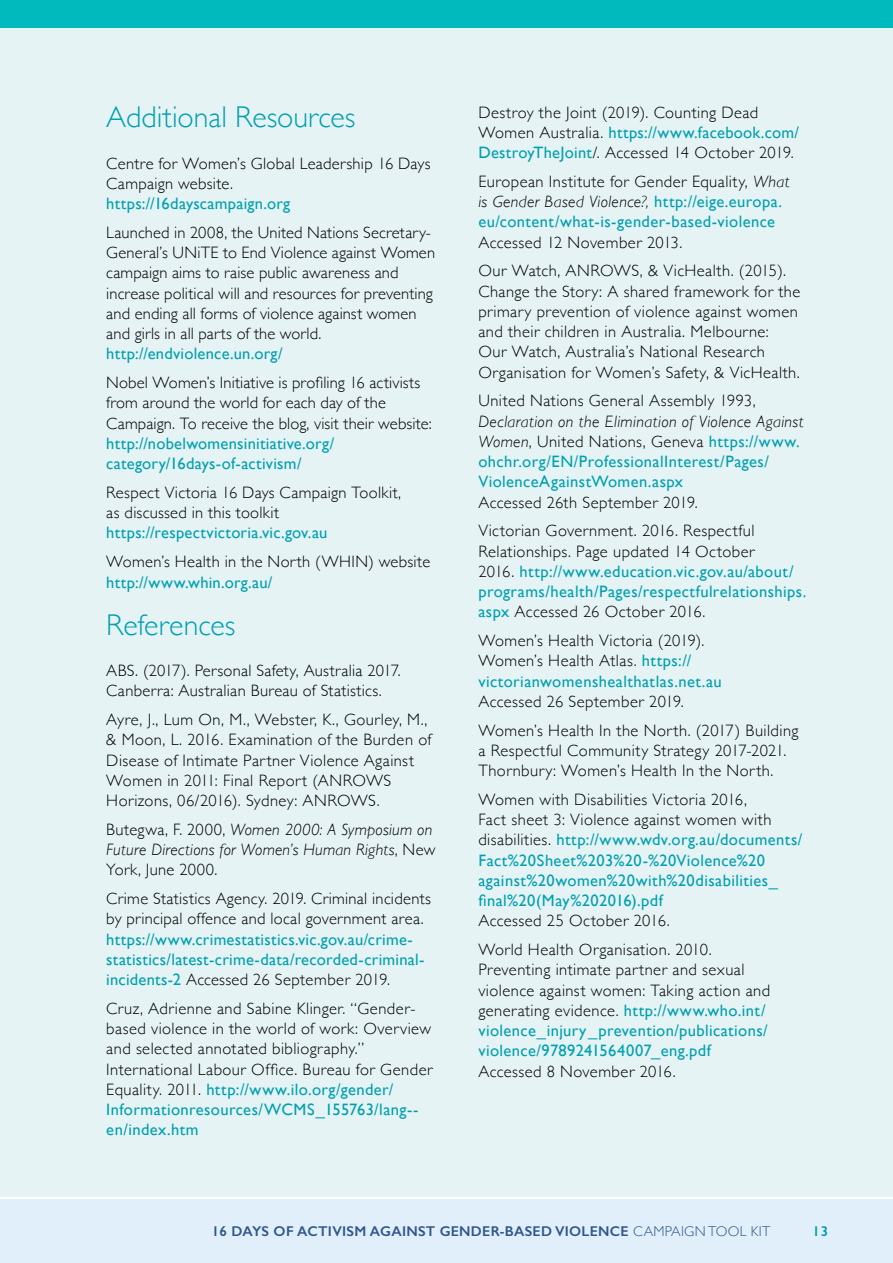
<style>
.page{position:relative;width:893px;height:1263px;background:#fff}
.page>*{position:absolute;margin:0;border:0;box-sizing:border-box;transform-origin:0 0}
.t1{font:300 30px "Gill Sans";color:#00a0af}
.t2{font:300 16.5px/20.2px "Gill Sans";letter-spacing:.025em;color:#000}
.t3{font:16.5px/20.2px "Gill Sans";letter-spacing:.02em;color:#00a0af}
.t4{font:300 16.5px/20.2px "Gill Sans";letter-spacing:.005em;color:#000}
.t5{font:italic 300 16.5px/20.2px "Gill Sans";letter-spacing:.015em;color:#000}
.t6{font:600 14.25px "Gill Sans";letter-spacing:.02em;color:#30578a}
.t7{font:600 14.25px "Gill Sans";color:#00a0af}
.s1{font-style:normal}
.s2{font-weight:300;color:#000}
.s3{font-weight:400;color:#00a0af}
.s4{font-weight:300;font-style:italic;color:#000}
.s5{font-weight:300}
</style>
<div class="page">
<div style="left:0;top:0;width:893px;height:28px;background:#00babd"></div>
<div style="left:0;top:28px;width:893px;height:1168px;background:#e6f3f4"></div>
<div style="left:1px;top:1199px;width:892px;height:64px;background:#e0effa"></div>
<hr style="left:0;top:1199px;width:1px;height:64px;background:#e0effa">
<h1 class="t1" style="left:106px;top:94px;width:251px">Additional Resources</h1>
<p class="t2" style="left:106px;top:152px;width:326px">Centre for Women’s Global Leadership 16 Days<br>Campaign website.</p>
<p class="t3" style="left:106px;top:193px;width:185px">https://16dayscampaign.org</p>
<p class="t4" style="left:106px;top:221px;width:330px">Launched in 2008, the United Nations Secretary-General’s UNiTE to End Violence against Women campaign aims to raise public awareness and increase political will and resources for preventing and ending all forms of violence against women and girls in all parts of the world.</p>
<p class="t3" style="left:106px;top:343px;width:178px">http://endviolence.un.org/</p>
<p class="t2" style="left:106px;top:372px;width:327px">Nobel Women’s Initiative is profiling 16 activists from around the world for each day of the<br>Campaign. To receive the blog, visit their website:</p>
<p class="t3" style="left:106px;top:433px;width:230px">http://nobelwomensinitiative.org/ category/16days-of-activism/</p>
<p class="t2" style="left:106px;top:481px;width:296px">Respect Victoria 16 Days Campaign Toolkit, as discussed in this toolkit</p>
<p class="t3" style="left:106px;top:522px;width:223px">https://respectvictoria.vic.gov.au</p>
<p class="t2" style="left:106px;top:551px;width:326px">Women’s Health in the North (WHIN) website</p>
<p class="t3" style="left:106px;top:572px;width:168px">http://www.whin.org.au/</p>
<h1 class="t1" style="left:106px;top:601px;width:131px">References</h1>
<p class="t2" style="left:106px;top:660px;width:296px">ABS. (2017). Personal Safety, Australia 2017.<br>Canberra: Australian Bureau of Statistics.</p>
<p class="t2" style="left:106px;top:709px;width:327px">Ayre, J., Lum On, M., Webster, K., Gourley, M., &amp; Moon, L. 2016. Examination of the Burden of Disease of Intimate Partner Violence Against Women in 2011: Final Report (ANROWS Horizons, 06/2016). Sydney: ANROWS.</p>
<p class="t5" style="left:106px;top:819px;width:331px"><span class="s1">Butegwa, F. 2000,</span> Women 2000: A Symposium on<br>Future Directions for Women’s Human Rights<span class="s1">, New<br>York, June 2000.</span></p>
<p class="t2" style="left:106px;top:888px;width:326px">Crime Statistics Agency. 2019. Criminal incidents by principal offence and local government area.</p>
<p class="t3" style="left:106px;top:929px;width:320px">https://www.crimestatistics.vic.gov.au/crime&shy;statistics/latest-crime-data/recorded-criminal&shy;incidents-2 <span class="s2">Accessed 26 September 2019.</span></p>
<p class="t2" style="left:106px;top:998px;width:328px">Cruz, Adrienne and Sabine Klinger. “Gender&shy;based violence in the world of work: Overview and selected annotated bibliography.” International Labour Office. Bureau for Gender Equality. 2011. <span class="s3">http://www.ilo.org/gender/ Informationresources/WCMS_155763/lang-- en/index.htm</span></p>
<p class="t2" style="left:478px;top:101px;width:322px">Destroy the Joint (2019). Counting Dead<br>Women Australia. <span class="s3">https://www.facebook.com/<br>DestroyTheJoint</span>/. Accessed 14 October 2019.</p>
<p class="t3" style="left:478px;top:171px;width:312px"><span class="s2">European Institute for Gender Equality,</span> <span class="s4">What is Gender Based Violence?,</span> http://eige.europa. eu/content/what-is-gender-based-violence</p>
<p class="t2" style="left:478px;top:227px;width:309px;line-height:28.8px">Accessed 12 November 2013.<br>Our Watch, ANROWS, &amp; VicHealth. (2015).</p>
<p class="t2" style="left:478px;top:280px;width:324px">Change the Story: A shared framework for the primary prevention of violence against women and their children in Australia. Melbourne:<br>Our Watch, Australia’s National Research Organisation for Women’s Safety, &amp; VicHealth.</p>
<p class="t2" style="left:478px;top:390px;width:279px">United Nations General Assembly 1993,</p>
<p class="t3" style="left:478px;top:411px;width:327px"><span class="s4">Declaration on the Elimination of Violence Against Women</span><span class="s2">, United Nations, Geneva</span> https://www. ohchr.org/EN/ProfessionalInterest/Pages/ ViolenceAgainstWomen.aspx</p>
<p class="t2" style="left:478px;top:487px;width:278px;line-height:28.8px">Accessed 26th September 2019.<br>Victorian Government. 2016. Respectful</p>
<p class="t3" style="left:478px;top:541px;width:329px"><span class="s2">Relationships. Page updated 14 October<br>2016.</span> http://www.education.vic.gov.au/about/ programs/health/Pages/respectfulrelationships. aspx <span class="s2">Accessed 26 October 2016.</span></p>
<p class="t2" style="left:478px;top:630px;width:245px">Women’s Health Victoria (2019).<br>Women’s Health Atlas. <span class="s3">https:// victorianwomenshealthatlas.net.au</span></p>
<p class="t2" style="left:478px;top:686px;width:322px;line-height:28.8px">Accessed 26 September 2019.<br>Women’s Health In the North. (2017) Building</p>
<p class="t2" style="left:478px;top:740px;width:310px">a Respectful Community Strategy 2017-2021.<br>Thornbury: Women’s Health In the North.</p>
<p class="t3" style="left:478px;top:789px;width:326px"><span class="s2">Women with Disabilities Victoria 2016,<br>Fact sheet 3: Violence against women with disabilities.</span> http://www.wdv.org.au/documents/ Fact%20Sheet%203%20-%20Violence%20 against%20women%20with%20disabilities_ final%20(May%202016).pdf</p>
<p class="t2" style="left:478px;top:906px;width:235px;line-height:28.8px">Accessed 25 October 2016.<br>World Health Organisation. 2010.</p>
<p class="t2" style="left:478px;top:959px;width:293px">Preventing intimate partner and sexual violence against women: Taking action and generating evidence. <span class="s3">http://www.who.int/ violence_injury_prevention/publications/ violence/9789241564007_eng.pdf</span></p>
<p class="t2" style="left:478px;top:1060px;width:199px">Accessed 8 November 2016.</p>
<p class="t6" style="left:212px;top:1223px;width:560px">16 DAYS OF ACTIVISM AGAINST GENDER-BASED VIOLENCE <span class="s5">CAMPAIGN TOOL KIT</span></p>
<p class="t7" style="left:812px;top:1223px;width:17px">13</p>
</div>
